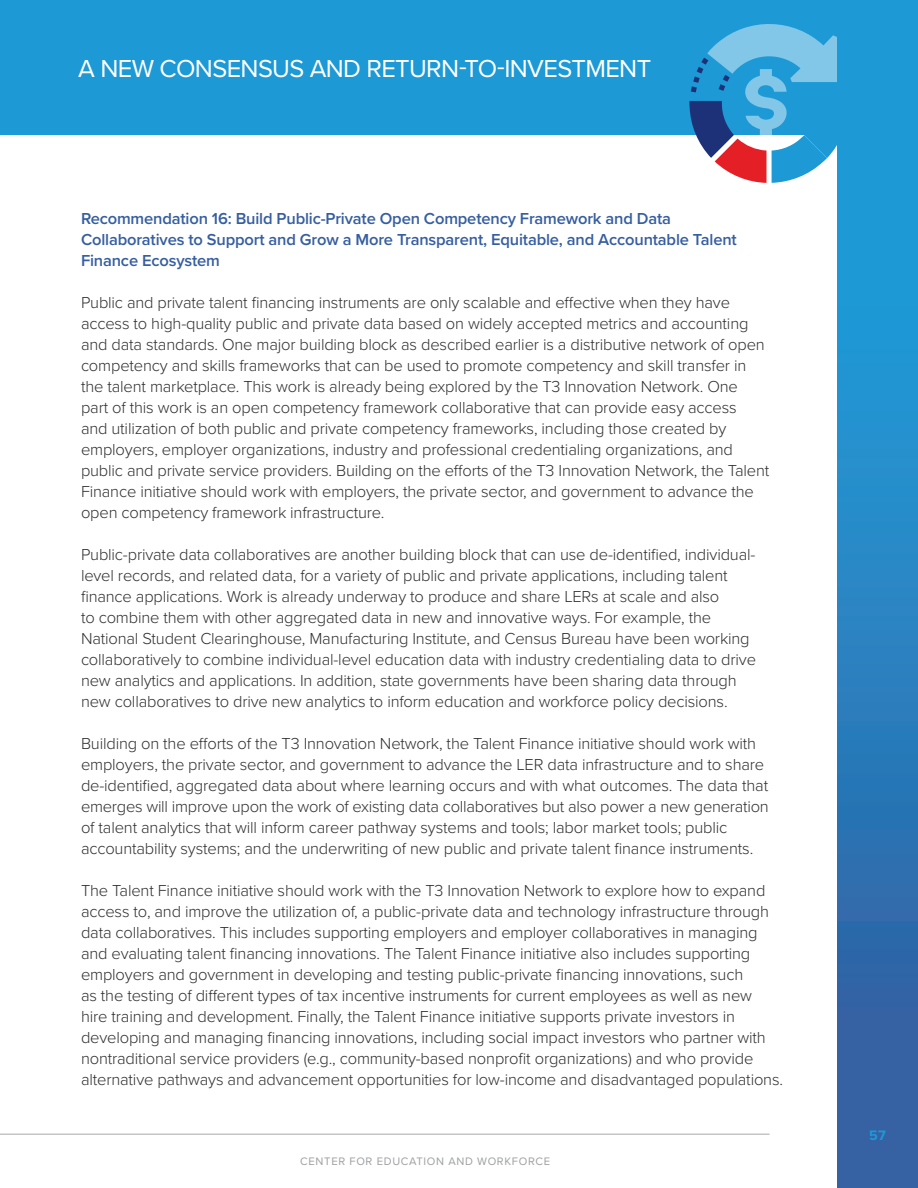
<style>
.page{position:relative;width:918px;height:1188px;background:#fff}
.page>*{position:absolute;margin:0;border:0;box-sizing:border-box;transform-origin:0 0}
.t1{font:25.5px "Proxima Nova";letter-spacing:-.025em;color:#fff}
.t2{font:300 16.5px/21px "Proxima Nova";letter-spacing:-.01em;color:#312f30}
.t3{font:600 16.5px/21px "Proxima Nova";letter-spacing:-.01em;color:#365ea0}
.t4{font:700 14.25px "Proxima Nova";color:#1d99d6}
.t5{font:11.25px "Proxima Nova";letter-spacing:.06em;color:#9d9fa2}
</style>
<div class="page">
<div style="left:0;top:0;width:918px;height:1188px;background:linear-gradient(to bottom,#19a6e1,#365ea0)"></div>
<div style="left:0;top:135px;width:837px;height:1053px;background:#fff"></div>
<svg style="left:689px;top:24px;width:160px;height:159px;background:#5ca2ce"></svg>
<hr style="left:0;top:1134px;width:770px;height:1px;background:#a8a9ad">
<h1 class="t1" style="left:78px;top:50px;width:574px">A NEW CONSENSUS AND RETURN-TO-INVESTMENT</h1>
<p class="t3" style="left:81px;top:208px;width:657px">Recommendation 16: Build Public-Private Open Competency Framework and Data<br>Collaboratives to Support and Grow a More Transparent, Equitable, and Accountable Talent<br>Finance Ecosystem</p>
<p class="t2" style="left:81px;top:291px;width:690px">Public and private talent financing instruments are only scalable and effective when they have access to high-quality public and private data based on widely accepted metrics and accounting and data standards. One major building block as described earlier is a distributive network of open competency and skills frameworks that can be used to promote competency and skill transfer in the talent marketplace. This work is already being explored by the T3 Innovation Network. One<br>part of this work is an open competency framework collaborative that can provide easy access<br>and utilization of both public and private competency frameworks, including those created by employers, employer organizations, industry and professional credentialing organizations, and public and private service providers. Building on the efforts of the T3 Innovation Network, the Talent Finance initiative should work with employers, the private sector, and government to advance the open competency framework infrastructure.</p>
<p class="t2" style="left:81px;top:543px;width:677px">Public-private data collaboratives are another building block that can use de-identified, individual&shy;level records, and related data, for a variety of public and private applications, including talent finance applications. Work is already underway to produce and share LERs at scale and also<br>to combine them with other aggregated data in new and innovative ways. For example, the National Student Clearinghouse, Manufacturing Institute, and Census Bureau have been working collaboratively to combine individual-level education data with industry credentialing data to drive new analytics and applications. In addition, state governments have been sharing data through new collaboratives to drive new analytics to inform education and workforce policy decisions.</p>
<p class="t2" style="left:81px;top:732px;width:689px">Building on the efforts of the T3 Innovation Network, the Talent Finance initiative should work with employers, the private sector, and government to advance the LER data infrastructure and to share de-identified, aggregated data about where learning occurs and with what outcomes. The data that emerges will improve upon the work of existing data collaboratives but also power a new generation of talent analytics that will inform career pathway systems and tools; labor market tools; public accountability systems; and the underwriting of new public and private talent finance instruments.</p>
<p class="t2" style="left:81px;top:879px;width:704px">The Talent Finance initiative should work with the T3 Innovation Network to explore how to expand access to, and improve the utilization of, a public-private data and technology infrastructure through data collaboratives. This includes supporting employers and employer collaboratives in managing and evaluating talent financing innovations. The Talent Finance initiative also includes supporting employers and government in developing and testing public-private financing innovations, such<br>as the testing of different types of tax incentive instruments for current employees as well as new<br>hire training and development. Finally, the Talent Finance initiative supports private investors in developing and managing financing innovations, including social impact investors who partner with nontraditional service providers (e.g., community-based nonprofit organizations) and who provide alternative pathways and advancement opportunities for low-income and disadvantaged populations.</p>
<p class="t5" style="left:300px;top:1152px;width:251px">CENTER FOR EDUCATION AND WORKFORCE</p>
<p class="t4" style="left:869px;top:1124px;width:18px">57</p>
</div>
